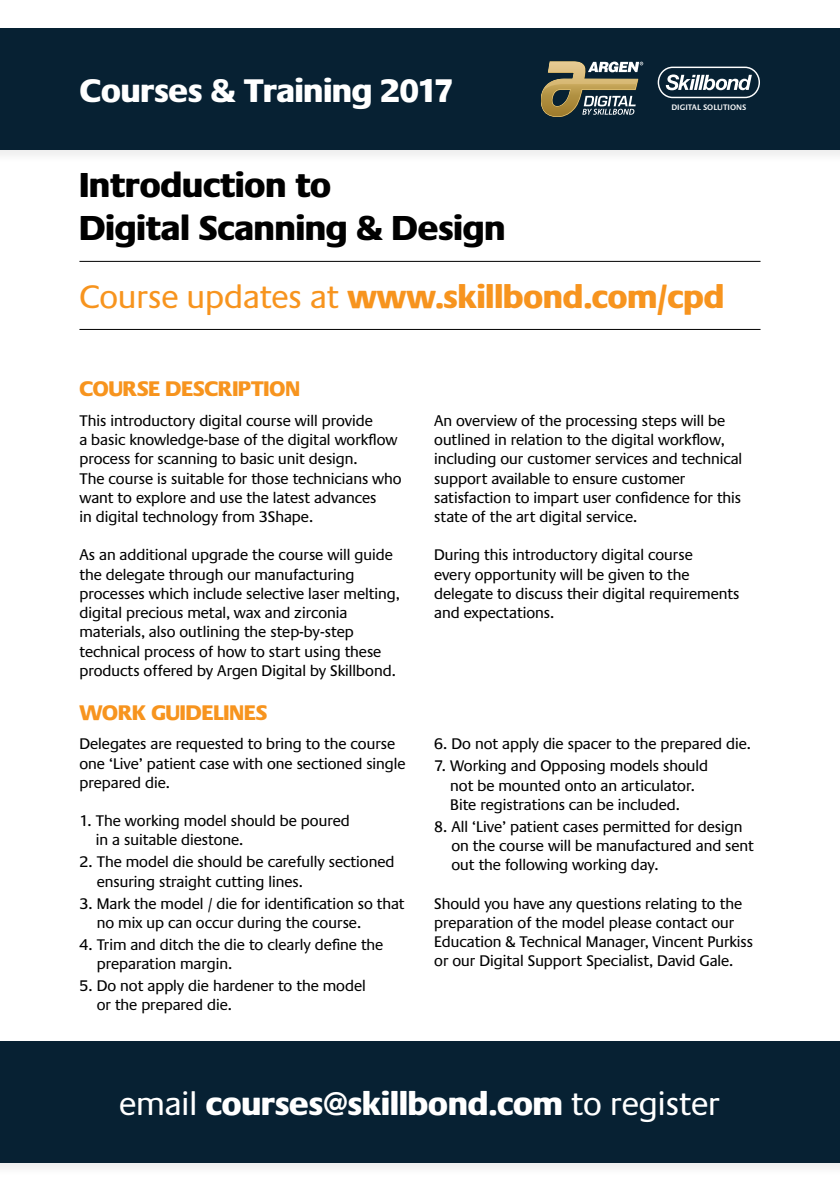
<style>
.page{position:relative;width:840px;height:1191px;background:#fff}
.page>*{position:absolute;margin:0;border:0;box-sizing:border-box;transform-origin:0 0}
.t1{font:800 36px/43.2px "Praxis";color:#000}
.t2{font:800 34px "Praxis";color:#fff}
.t3{font:800 33.8px "Praxis";color:#f7941e}
.t4{font:800 22px "Praxis";color:#f7941e}
.t5{font:16px/19.2px "Praxis";color:#000}
.t6{font:600 8.2px "Praxis";color:#fff}
.s1{font-weight:400}
</style>
<div class="page">
<div style="left:0;top:1038px;width:839px;height:138px;background:#000;opacity:.07"></div>
<div style="left:0;top:1041px;width:839px;height:121px;background:#072133"></div>
<div style="left:0;top:26px;width:839px;height:138px;background:#f9f9f9"></div>
<div style="left:0;top:28px;width:839px;height:122px;background:#072133"></div>
<svg style="left:541px;top:62px;width:102px;height:55px"></svg>
<svg style="left:657px;top:67px;width:102px;height:31px"></svg>
<hr style="left:79px;top:261px;width:681px;height:1px;background:#000">
<hr style="left:79px;top:329px;width:681px;height:1px;background:#000">
<h2 class="t2" style="left:80px;top:72px;width:374px">Courses &amp; Training 2017</h2>
<h1 class="t1" style="left:79px;top:164px;width:427px">Introduction to<br>Digital Scanning &amp; Design</h1>
<p class="t6" style="left:671px;top:102px;width:76px">DIGITAL SOLUTIONS</p>
<h3 class="t3" style="left:79px;top:278px;width:645px"><span class="s1">Course updates at</span> www.skillbond.com/cpd</h3>
<h3 class="t4" style="left:79px;top:377px;width:222px">COURSE DESCRIPTION</h3>
<p class="t5" style="left:79px;top:411px;width:323px">This introductory digital course will provide<br>a basic knowledge-base of the digital workflow process for scanning to basic unit design.<br>The course is suitable for those technicians who want to explore and use the latest advances<br>in digital technology from 3Shape.</p>
<p class="t5" style="left:79px;top:546px;width:321px">As an additional upgrade the course will guide the delegate through our manufacturing processes which include selective laser melting, digital precious metal, wax and zirconia materials, also outlining the step-by-step technical process of how to start using these products offered by Argen Digital by Skillbond.</p>
<h3 class="t4" style="left:79px;top:700px;width:189px">WORK GUIDELINES</h3>
<p class="t5" style="left:79px;top:734px;width:327px">Delegates are requested to bring to the course one ‘Live’ patient case with one sectioned single prepared die.</p>
<p class="t5" style="left:96px;top:811px;width:255px;text-indent:-16px">1. The working model should be poured in a suitable diestone.</p>
<p class="t5" style="left:97px;top:853px;width:299px;text-indent:-17px">2. The model die should be carefully sectioned ensuring straight cutting lines.</p>
<p class="t5" style="left:97px;top:894px;width:309px;text-indent:-17px">3. Mark the model / die for identification so that no mix up can occur during the course.</p>
<p class="t5" style="left:97px;top:935px;width:288px;text-indent:-17px">4. Trim and ditch the die to clearly define the preparation margin.</p>
<p class="t5" style="left:97px;top:976px;width:270px;text-indent:-17px">5. Do not apply die hardener to the model or the prepared die.</p>
<p class="t5" style="left:434px;top:411px;width:309px">An overview of the processing steps will be outlined in relation to the digital workflow, including our customer services and technical support available to ensure customer satisfaction to impart user confidence for this state of the art digital service.</p>
<p class="t5" style="left:434px;top:546px;width:306px">During this introductory digital course<br>every opportunity will be given to the delegate to discuss their digital requirements and expectations.</p>
<p class="t5" style="left:434px;top:734px;width:318px">6. Do not apply die spacer to the prepared die.</p>
<p class="t5" style="left:450px;top:756px;width:259px;text-indent:-16px">7. Working and Opposing models should not be mounted onto an articulator.<br>Bite registrations can be included.</p>
<p class="t5" style="left:451px;top:817px;width:304px;text-indent:-17px">8. All ‘Live’ patient cases permitted for design on the course will be manufactured and sent out the following working day.</p>
<p class="t5" style="left:434px;top:894px;width:320px">Should you have any questions relating to the preparation of the model please contact our Education &amp; Technical Manager, Vincent Purkiss or our Digital Support Specialist, David Gale.</p>
<h2 class="t2" style="left:119px;top:1084px;width:601px"><span class="s1">email</span> courses@skillbond.com <span class="s1">to register</span></h2>
</div>
